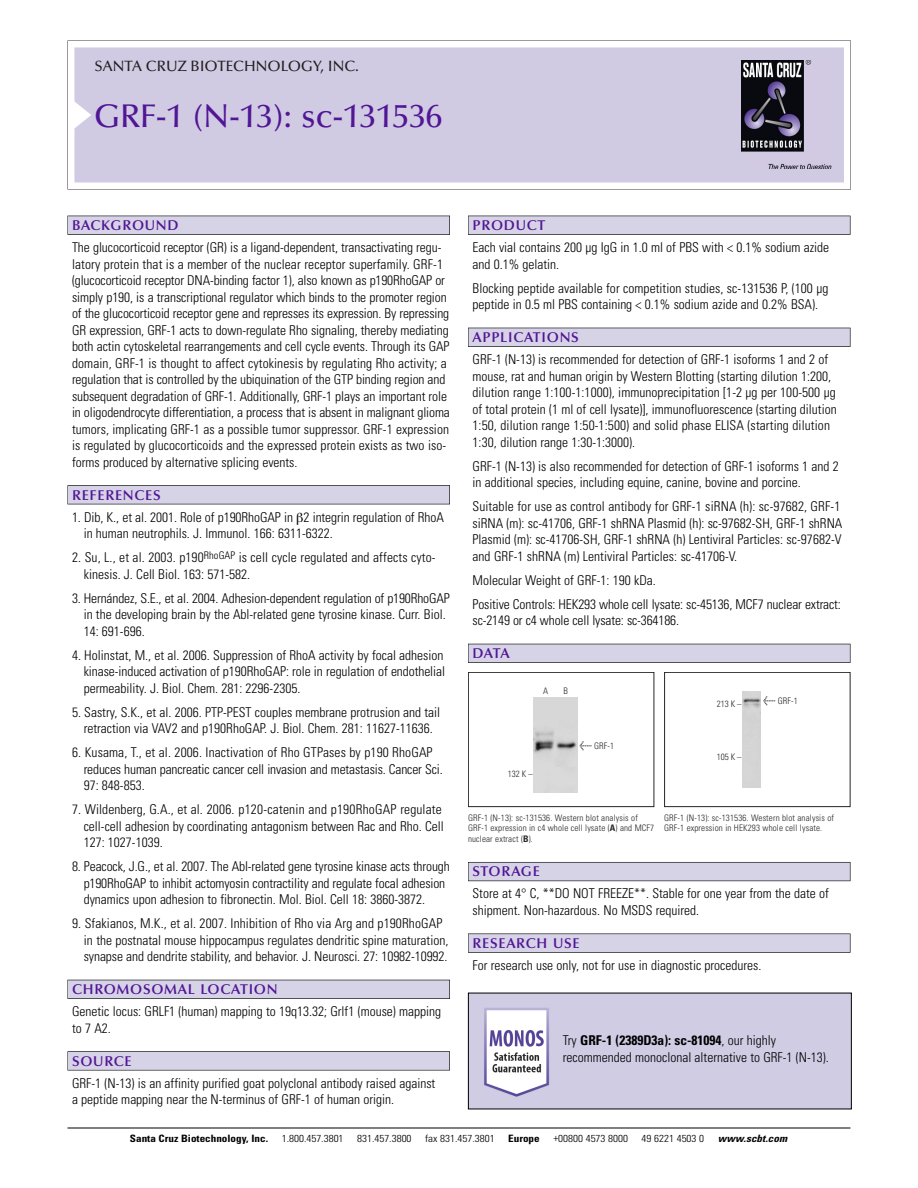
<style>
.page{position:relative;width:918px;height:1188px;background:#fff}
.page>*{position:absolute;margin:0;border:0;box-sizing:border-box;transform-origin:0 0}
.t1{font:500 33px "Optima";color:#511695}
.t2{font:500 15px "Optima";color:#231f20}
.t3{font:600 14.25px "Optima";letter-spacing:.05em;color:#511695}
.t4{font:300 condensed 13.5px/16.5px "Univers";color:#000}
.t5{font:300 condensed 10.2px "Univers";color:#000;scale:1.1 1}
.t6{font:700 condensed 10.2px "Univers";color:#000;scale:1.1 1}
.t7{font:italic 700 condensed 10.2px "Univers";letter-spacing:.005em;color:#000;scale:1.1 1}
.t8{font:9px/10.5px "Univers Condensed Light+YCZTYJ";letter-spacing:.015em;color:#272627}
.t9{font:9px/10.5px "Univers Condensed Light+PZSBFX";letter-spacing:.015em;color:#272627}
.s1{font-family:"Meta Plus Book Roman+ITNNQJ";font-size:10.5px}
.s2{font-family:"Meta Plus Book Roman+EEKFWL";font-size:10.5px}
.s3{font-family:"Univers Condensed Bold+YMFHUY"}
.s4{font-weight:700}
</style>
<div class="page">
<div style="left:468px;top:216px;width:382px;height:19px;background:#525155"></div>
<div style="left:468px;top:216px;width:382px;height:18px;background:#d7d3e7"></div>
<div style="left:468px;top:328px;width:382px;height:19px;background:#515055"></div>
<div style="left:468px;top:328px;width:382px;height:18px;background:#d7d3e7"></div>
<div style="left:468px;top:644px;width:382px;height:19px;background:#525158"></div>
<div style="left:468px;top:644px;width:382px;height:18px;background:#d7d3e7"></div>
<div style="left:468px;top:862px;width:382px;height:19px;background:#5b5961"></div>
<div style="left:468px;top:863px;width:382px;height:18px;background:#d7d3e7"></div>
<div style="left:468px;top:934px;width:382px;height:19px;background:#575759"></div>
<div style="left:468px;top:934px;width:382px;height:18px;background:#d7d3e7"></div>
<svg style="left:68px;top:40px;width:783px;height:149px"></svg>
<div style="left:74px;top:47px;width:770px;height:135px;background:#d1cae3"></div>
<img style="left:741px;top:60px;width:90px;height:108px">
<div style="left:68px;top:216px;width:382px;height:19px;background:#525155"></div>
<div style="left:68px;top:216px;width:381px;height:18px;background:#d7d3e7"></div>
<div style="left:68px;top:485px;width:382px;height:19px;background:#525155"></div>
<div style="left:68px;top:486px;width:381px;height:18px;background:#d7d3e7"></div>
<div style="left:68px;top:980px;width:382px;height:19px;background:#525158"></div>
<div style="left:68px;top:980px;width:381px;height:18px;background:#d7d3e7"></div>
<div style="left:68px;top:1051px;width:382px;height:19px;background:#575759"></div>
<div style="left:68px;top:1052px;width:381px;height:18px;background:#d7d3e7"></div>
<hr style="left:68px;top:1128px;width:782px;height:1px;background:#000">
<div style="left:664px;top:672px;width:186px;height:135px;border:1px solid #272627"></div>
<img style="left:743px;top:692px;width:18px;height:95px">
<div style="left:468px;top:672px;width:186px;height:135px;border:1px solid #272627"></div>
<img style="left:534px;top:697px;width:43px;height:96px">
<img style="left:470px;top:995px;width:380px;height:112px">
<p class="t2" style="left:94px;top:61px;width:266px">SANTA CRUZ BIOTECHNOLOGY, INC.</p>
<h1 class="t1" style="left:94px;top:103px;width:349px">GRF-1 (N-13): sc-131536</h1>
<p class="t3" style="left:72px;top:219px;width:108px">BACKGROUND</p>
<p class="t4" style="left:72px;top:240px;width:379px">The glucocorticoid receptor (GR) is a ligand-dependent, transactivating regu&shy;latory protein that is a member of the nuclear receptor superfamily. GRF-1 (glucocorticoid receptor DNA-binding factor 1), also known as p190RhoGAP or simply p190, is a transcriptional regulator which binds to the promoter region of the glucocorticoid receptor gene and represses its expression. By repressing GR expression, GRF-1 acts to down-regulate Rho signaling, thereby mediating both actin cytoskeletal rearrangements and cell cycle events. Through its GAP domain, GRF-1 is thought to affect cytokinesis by regulating Rho activity; a regulation that is controlled by the ubiquination of the GTP binding region and subsequent degradation of GRF-1. Additionally, GRF-1 plays an important role in oligodendrocyte differentiation, a process that is absent in malignant glioma tumors, implicating GRF-1 as a possible tumor suppressor. GRF-1 expression is regulated by glucocorticoids and the expressed protein exists as two iso&shy;forms produced by alternative splicing events.</p>
<p class="t3" style="left:72px;top:489px;width:90px">REFERENCES</p>
<p class="t4" style="left:84px;top:510px;width:362px;text-indent:-12px">1. Dib, K., et al. 2001. Role of p190RhoGAP in 2 integrin regulation of RhoA in human neutrophils. J. Immunol. 166: 6311-6322.</p>
<p class="t4" style="left:84px;top:550px;width:353px;text-indent:-12px">2. Su, L., et al. 2003. p190<sup>RhoGAP</sup> is cell cycle regulated and affects cyto&shy;kinesis. J. Cell Biol. 163: 571-582.</p>
<p class="t4" style="left:84px;top:591px;width:368px;text-indent:-12px">3. Hernández, S.E., et al. 2004. Adhesion-dependent regulation of p190RhoGAP in the developing brain by the Abl-related gene tyrosine kinase. Curr. Biol.<br>14: 691-696.</p>
<p class="t4" style="left:84px;top:648px;width:363px;text-align:justify;text-indent:-12px">4. Holinstat, M., et al. 2006. Suppression of RhoA activity by focal adhesion kinase-induced activation of p190RhoGAP: role in regulation of endothelial permeability. J. Biol. Chem. 281: 2296-2305.</p>
<p class="t4" style="left:72px;top:705px;width:370px;text-align:center">5. Sastry, S.K., et al. 2006. PTP-PEST couples membrane protrusion and tail retraction via VAV2 and p190RhoGAP. J. Biol. Chem. 281: 11627-11636.</p>
<p class="t4" style="left:84px;top:745px;width:361px;text-indent:-12px">6. Kusama, T., et al. 2006. Inactivation of Rho GTPases by p190 RhoGAP reduces human pancreatic cancer cell invasion and metastasis. Cancer Sci.<br>97: 848-853.</p>
<p class="t4" style="left:84px;top:802px;width:362px;text-indent:-12px">7. Wildenberg, G.A., et al. 2006. p120-catenin and p190RhoGAP regulate cell-cell adhesion by coordinating antagonism between Rac and Rho. Cell<br>127: 1027-1039.</p>
<p class="t4" style="left:84px;top:859px;width:368px;text-indent:-12px">8. Peacock, J.G., et al. 2007. The Abl-related gene tyrosine kinase acts through p190RhoGAP to inhibit actomyosin contractility and regulate focal adhesion dynamics upon adhesion to fibronectin. Mol. Biol. Cell 18: 3860-3872.</p>
<p class="t4" style="left:84px;top:916px;width:366px;text-indent:-12px">9. Sfakianos, M.K., et al. 2007. Inhibition of Rho via Arg and p190RhoGAP in the postnatal mouse hippocampus regulates dendritic spine maturation, synapse and dendrite stability, and behavior. J. Neurosci. 27: 10982-10992.</p>
<p class="t3" style="left:72px;top:984px;width:207px">CHROMOSOMAL LOCATION</p>
<p class="t4" style="left:72px;top:1004px;width:371px">Genetic locus: GRLF1 (human) mapping to 19q13.32; Grlf1 (mouse) mapping to 7 A2.</p>
<p class="t3" style="left:72px;top:1055px;width:61px">SOURCE</p>
<p class="t4" style="left:72px;top:1076px;width:365px">GRF-1 (N-13) is an affinity purified goat polyclonal antibody raised against a peptide mapping near the N-terminus of GRF-1 of human origin.</p>
<p class="t3" style="left:473px;top:219px;width:74px">PRODUCT</p>
<p class="t4" style="left:473px;top:240px;width:358px">Each vial contains 200 µg IgG in 1.0 ml of PBS with &lt; 0.1% sodium azide and 0.1% gelatin.</p>
<p class="t4" style="left:473px;top:281px;width:357px">Blocking peptide available for competition studies, sc-131536 P, (100 µg peptide in 0.5 ml PBS containing &lt; 0.1% sodium azide and 0.2% BSA).</p>
<p class="t3" style="left:473px;top:332px;width:108px">APPLICATIONS</p>
<p class="t4" style="left:473px;top:352px;width:366px">GRF-1 (N-13) is recommended for detection of GRF-1 isoforms 1 and 2 of mouse, rat and human origin by Western Blotting (starting dilution 1:200, dilution range 1:100-1:1000), immunoprecipitation [1-2 µg per 100-500 µg of total protein (1 ml of cell lysate)], immunofluorescence (starting dilution 1:50, dilution range 1:50-1:500) and solid phase ELISA (starting dilution 1:30, dilution range 1:30-1:3000).</p>
<p class="t4" style="left:473px;top:459px;width:368px">GRF-1 (N-13) is also recommended for detection of GRF-1 isoforms 1 and 2 in additional species, including equine, canine, bovine and porcine.</p>
<p class="t4" style="left:473px;top:499px;width:371px">Suitable for use as control antibody for GRF-1 siRNA (h): sc-97682, GRF-1 siRNA (m): sc-41706, GRF-1 shRNA Plasmid (h): sc-97682-SH, GRF-1 shRNA Plasmid (m): sc-41706-SH, GRF-1 shRNA (h) Lentiviral Particles: sc-97682-V and GRF-1 shRNA (m) Lentiviral Particles: sc-41706-V.</p>
<p class="t4" style="left:473px;top:569px;width:370px;line-height:24px">Molecular Weight of GRF-1: 190 kDa.<br>Positive Controls: HEK293 whole cell lysate: sc-45136, MCF7 nuclear extract:</p>
<p class="t4" style="left:473px;top:613px;width:208px">sc-2149 or c4 whole cell lysate: sc-364186.</p>
<p class="t3" style="left:473px;top:648px;width:39px">DATA</p>
<p class="t8" style="left:543px;top:687px;width:7px">A</p>
<p class="t8" style="left:563px;top:687px;width:6px">B</p>
<p class="t8" style="left:508px;top:770px;width:26px">132 K –</p>
<p class="t8" style="left:579px;top:741px;width:36px"><span class="s1">&lt;</span> GRF-1</p>
<p class="t9" style="left:717px;top:699px;width:26px">213 K –</p>
<p class="t9" style="left:717px;top:752px;width:26px">105 K –</p>
<p class="t9" style="left:763px;top:696px;width:36px"><span class="s2">&lt;</span> GRF-1</p>
<p class="t8" style="left:468px;top:813px;width:188px">GRF-1 (N-13): sc-131536. Western blot analysis of<br>GRF-1 expression in c4 whole cell lysate (<span class="s3">A</span>) and MCF7 nuclear extract (<span class="s3">B</span>).</p>
<p class="t9" style="left:664px;top:813px;width:171px">GRF-1 (N-13): sc-131536. Western blot analysis of<br>GRF-1 expression in HEK293 whole cell lysate.</p>
<p class="t3" style="left:473px;top:866px;width:69px">STORAGE</p>
<p class="t4" style="left:473px;top:887px;width:358px">Store at 4° C, **DO NOT FREEZE**. Stable for one year from the date of shipment. Non-hazardous. No MSDS required.</p>
<p class="t3" style="left:473px;top:937px;width:109px">RESEARCH USE</p>
<p class="t4" style="left:473px;top:958px;width:290px">For research use only, not for use in diagnostic procedures.</p>
<p class="t4" style="left:563px;top:1034px;width:268px">Try <span class="s4">GRF-1 (2389D3a): sc-81094</span>, our highly recommended monoclonal alternative to GRF-1 (N-13).</p>
<p class="t6" style="left:130px;top:1135px;width:127px">Santa Cruz Biotechnology, Inc.</p>
<p class="t5" style="left:282px;top:1135px;width:58px">1.800.457.3801</p>
<p class="t5" style="left:357px;top:1135px;width:51px">831.457.3800</p>
<p class="t5" style="left:425px;top:1135px;width:65px">fax 831.457.3801</p>
<p class="t6" style="left:508px;top:1135px;width:30px">Europe</p>
<p class="t5" style="left:553px;top:1135px;width:69px">+00800 4573 8000</p>
<p class="t5" style="left:642px;top:1135px;width:58px">49 6221 4503 0</p>
<p class="t7" style="left:718px;top:1135px;width:64px">www.scbt.com</p>
</div>
